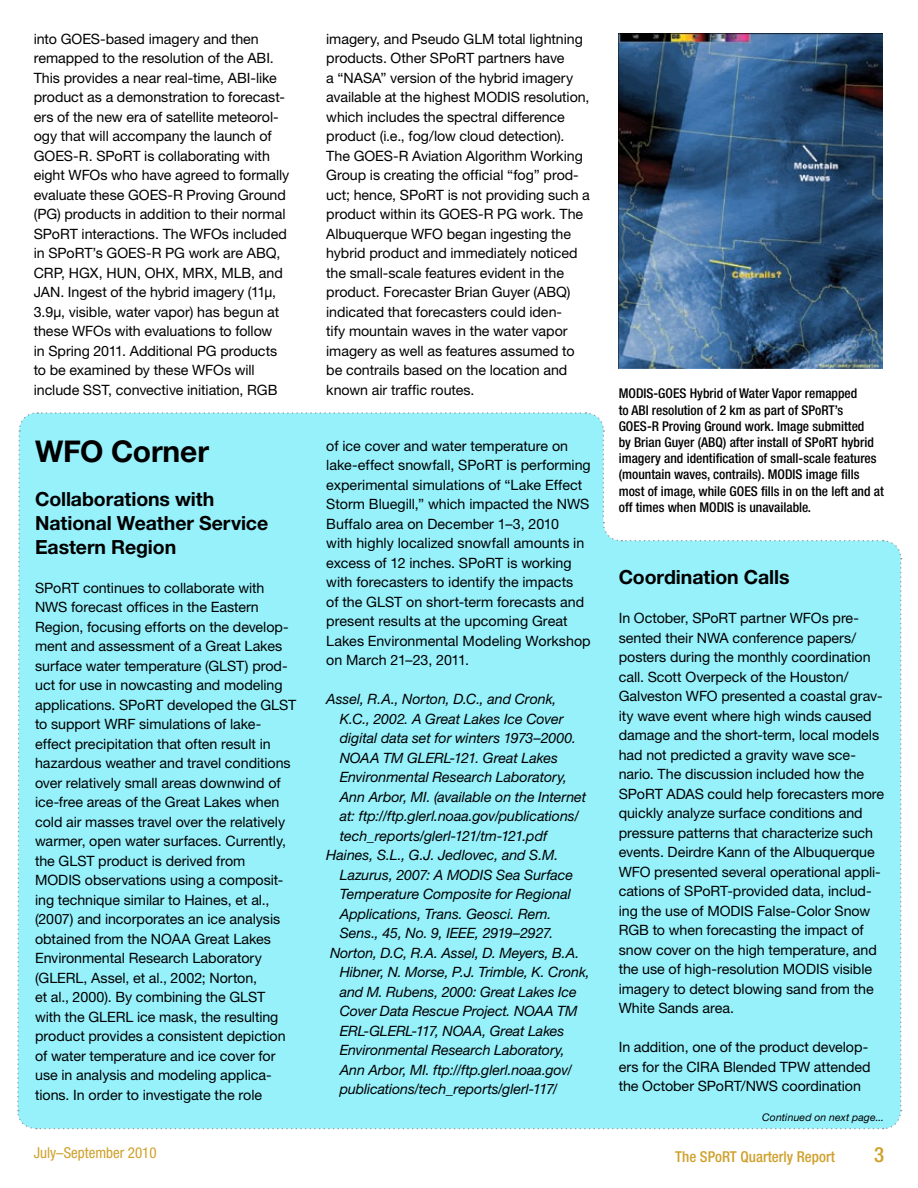
<style>
.page{position:relative;width:918px;height:1188px;background:#fff}
.page>*{position:absolute;margin:0;border:0;box-sizing:border-box;transform-origin:0 0}
.Main_Heads{font:700 30px "Helvetica Neue LT Std";letter-spacing:-.005em;color:#000}
.captions{font:500 condensed 21px "Helvetica Neue LT Std";color:#cfa12b}
.Small_Headers{font:700 19.5px/24px "Helvetica Neue LT Std";letter-spacing:-.005em;color:#000}
.captions-2{font:500 condensed 15px "Helvetica Neue LT Std";color:#cfa12b}
.t1{font:condensed 15px "Helvetica Neue LT Std";color:#cfa12b}
.body_copy{font:14.25px/19.5px "Helvetica Neue LT Std";letter-spacing:-.005em;color:#000}
.body_copy-2{font:italic 14.25px/19.5px "Helvetica Neue LT Std";letter-spacing:-.005em;color:#000}
.captions-3{font:500 condensed 13.5px/16.2px "Helvetica Neue LT Std";color:#000}
.bullets_6_5_pt_space{font:italic 10.5px "Helvetica Neue LT Std";letter-spacing:.01em;color:#000}
</style>
<div class="page">
<div style="left:17px;top:412px;width:885px;height:718px;background:#96f1fb"></div>
<img style="left:619px;top:34px;width:264px;height:334px">
<p class="body_copy" style="left:34px;top:29px;width:257px">into GOES-based imagery and then remapped to the resolution of the ABI.<br>This provides a near real-time, ABI-like product as a demonstration to forecast&shy;ers of the new era of satellite meteorol&shy;ogy that will accompany the launch of GOES-R. SPoRT is collaborating with eight WFOs who have agreed to formally evaluate these GOES-R Proving Ground (PG) products in addition to their normal SPoRT interactions. The WFOs included in SPoRT’s GOES-R PG work are ABQ, CRP, HGX, HUN, OHX, MRX, MLB, and JAN. Ingest of the hybrid imagery (11µ, 3.9µ, visible, water vapor) has begun at these WFOs with evaluations to follow<br>in Spring 2011. Additional PG products to be examined by these WFOs will include SST, convective initiation, RGB</p>
<p class="body_copy" style="left:326px;top:29px;width:265px">imagery, and Pseudo GLM total lightning products. Other SPoRT partners have<br>a “NASA” version of the hybrid imagery available at the highest MODIS resolution, which includes the spectral difference product (i.e., fog/low cloud detection).<br>The GOES-R Aviation Algorithm Working Group is creating the official “fog” prod&shy;uct; hence, SPoRT is not providing such a product within its GOES-R PG work. The Albuquerque WFO began ingesting the hybrid product and immediately noticed the small-scale features evident in the product. Forecaster Brian Guyer (ABQ) indicated that forecasters could iden-<br>tify mountain waves in the water vapor imagery as well as features assumed to be contrails based on the location and known air traffic routes.</p>
<p class="Main_Heads" style="left:35px;top:433px;width:175px">WFO Corner</p>
<p class="Small_Headers" style="left:35px;top:486px;width:235px">Collaborations with<br>National Weather Service<br>Eastern Region</p>
<p class="body_copy" style="left:35px;top:578px;width:263px">SPoRT continues to collaborate with NWS forecast offices in the Eastern Region, focusing efforts on the develop&shy;ment and assessment of a Great Lakes surface water temperature (GLST) prod&shy;uct for use in nowcasting and modeling applications. SPoRT developed the GLST to support WRF simulations of lake&shy;effect precipitation that often result in hazardous weather and travel conditions over relatively small areas downwind of ice-free areas of the Great Lakes when cold air masses travel over the relatively warmer, open water surfaces. Currently, the GLST product is derived from<br>MODIS observations using a composit&shy;ing technique similar to Haines, et al., (2007) and incorporates an ice analysis obtained from the NOAA Great Lakes Environmental Research Laboratory (GLERL, Assel, et al., 2002; Norton,<br>et al., 2000). By combining the GLST<br>with the GLERL ice mask, the resulting product provides a consistent depiction of water temperature and ice cover for use in analysis and modeling applica&shy;tions. In order to investigate the role</p>
<p class="body_copy" style="left:326px;top:436px;width:266px">of ice cover and water temperature on lake-effect snowfall, SPoRT is performing experimental simulations of “Lake Effect Storm Bluegill,” which impacted the NWS Buffalo area on December 1–3, 2010<br>with highly localized snowfall amounts in excess of 12 inches. SPoRT is working with forecasters to identify the impacts<br>of the GLST on short-term forecasts and present results at the upcoming Great Lakes Environmental Modeling Workshop on March 21–23, 2011.</p>
<p class="body_copy-2" style="left:340px;top:689px;width:248px;text-indent:-14px">Assel, R.A., Norton, D.C., and Cronk, K.C., 2002. A Great Lakes Ice Cover digital data set for winters 1973–2000.<br>NOAA TM GLERL-121. Great Lakes Environmental Research Laboratory, Ann Arbor, MI. (available on the Internet at: ftp://ftp.glerl.noaa.gov/publications/ tech_reports/glerl-121/tm-121.pdf</p>
<p class="body_copy-2" style="left:340px;top:845px;width:235px;text-indent:-14px">Haines, S.L., G.J. Jedlovec, and S.M.<br>Lazurus, 2007: A MODIS Sea Surface Temperature Composite for Regional Applications, Trans. Geosci. Rem.<br>Sens., 45, No. 9, IEEE, 2919–2927.</p>
<p class="body_copy-2" style="left:340px;top:943px;width:252px;text-indent:-10px">Norton, D.C, R.A. Assel, D. Meyers, B.A.<br>Hibner, N. Morse, P.J. Trimble, K. Cronk, and M. Rubens, 2000: Great Lakes Ice Cover Data Rescue Project. NOAA TM ERL-GLERL-117, NOAA, Great Lakes Environmental Research Laboratory, Ann Arbor, MI. ftp://ftp.glerl.noaa.gov/ publications/tech_reports/glerl-117/</p>
<p class="captions-3" style="left:619px;top:385px;width:267px">MODIS-GOES Hybrid of Water Vapor remapped<br>to ABI resolution of 2 km as part of SPoRT’s GOES-R Proving Ground work. Image submitted<br>by Brian Guyer (ABQ) after install of SPoRT hybrid imagery and identification of small-scale features (mountain waves, contrails). MODIS image fills most of image, while GOES fills in on the left and at off times when MODIS is unavailable.</p>
<p class="Small_Headers" style="left:619px;top:565px;width:172px">Coordination Calls</p>
<p class="body_copy" style="left:619px;top:608px;width:267px">In October, SPoRT partner WFOs pre&shy;sented their NWA conference papers/ posters during the monthly coordination call. Scott Overpeck of the Houston/ Galveston WFO presented a coastal grav&shy;ity wave event where high winds caused damage and the short-term, local models had not predicted a gravity wave sce&shy;nario. The discussion included how the SPoRT ADAS could help forecasters more quickly analyze surface conditions and pressure patterns that characterize such events. Deirdre Kann of the Albuquerque WFO presented several operational appli&shy;cations of SPoRT-provided data, includ&shy;ing the use of MODIS False-Color Snow RGB to when forecasting the impact of snow cover on the high temperature, and the use of high-resolution MODIS visible imagery to detect blowing sand from the White Sands area.</p>
<p class="body_copy" style="left:619px;top:1037px;width:253px">In addition, one of the product develop&shy;ers for the CIRA Blended TPW attended the October SPoRT/NWS coordination</p>
<p class="bullets_6_5_pt_space" style="left:762px;top:1111px;width:123px">Continued on next page...</p>
<p class="t1" style="left:34px;top:1144px;width:124px">July–September 2010</p>
<p class="captions-2" style="left:675px;top:1148px;width:161px">The SPoRT Quarterly Report</p>
<p class="captions" style="left:874px;top:1143px;width:12px">3</p>
</div>
